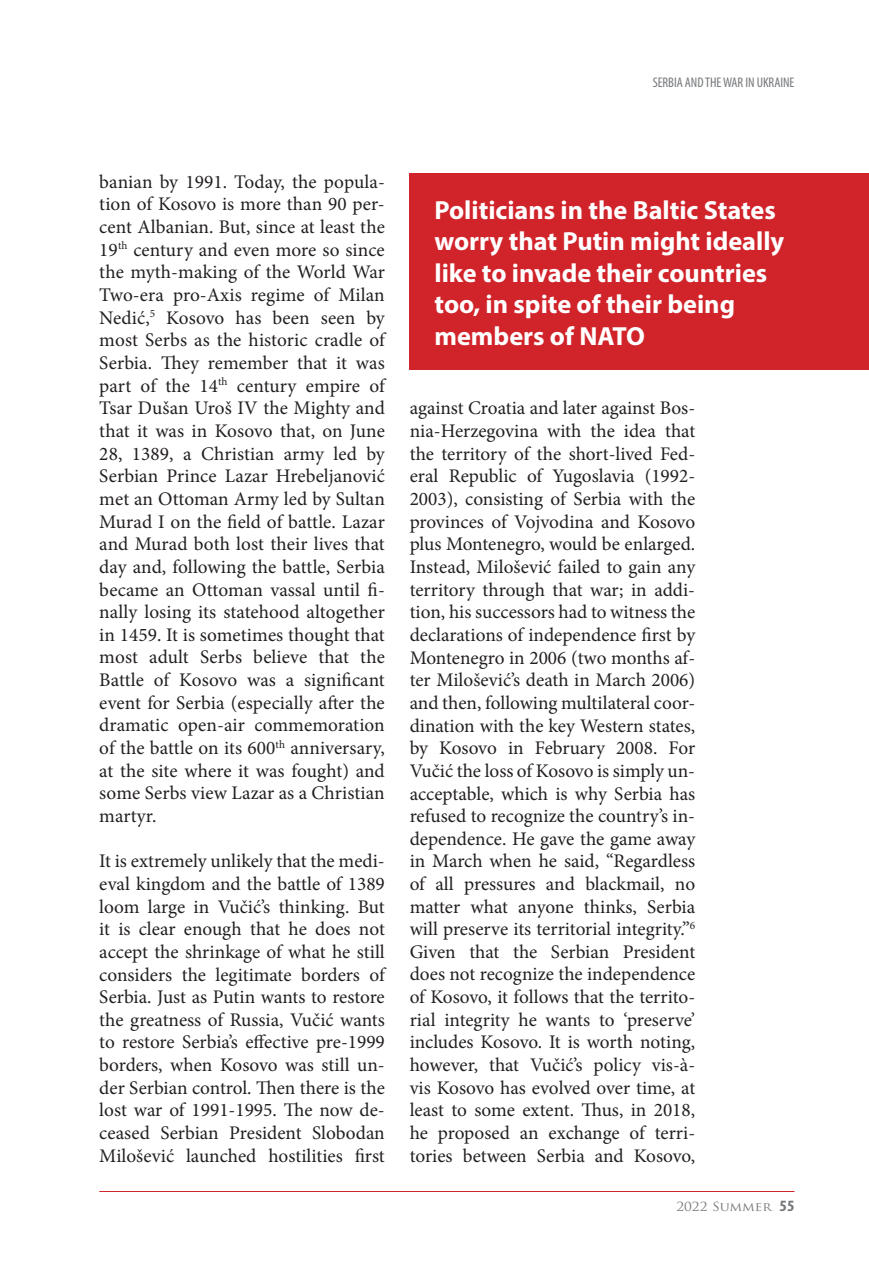
<style>
.page{position:relative;width:869px;height:1261px;background:#fff}
.page>*{position:absolute;margin:0;border:0;box-sizing:border-box;transform-origin:0 0}
.t1{font:700 26.25px/31.5px "Myriad Pro";color:#fff}
.t2{font:19.25px/22.6px "Minion Pro";color:#231f20;text-align:justify}
.t3{font:condensed 14px "Myriad Pro";letter-spacing:-.005em;color:#76787b}
.t4{font:12.25px "Trajan Pro";color:#76787b;scale:1.11 1}
.s1{font-family:"Myriad Pro";font-weight:700;font-stretch:condensed;font-size:15.75px}
</style>
<div class="page">
<hr style="left:99px;top:1190px;width:695px;height:1px;background:#d1232a">
<div style="left:409px;top:174px;width:459px;height:196px;background:#d1232a"></div>
<p class="t3" style="left:652px;top:74px;width:143px">SERBIA AND THE WAR IN UKRAINE</p>
<p class="t2" style="left:99px;top:170px;width:287px">banian by 1991. Today, the popula&shy;tion of Kosovo is more than 90 per&shy;cent Albanian. But, since at least the 19<sup>th</sup> century and even more so since the myth-making of the World War Two-era pro-Axis regime of Milan Nedić,<sup>5</sup> Kosovo has been seen by most Serbs as the historic cradle of Serbia. They remember that it was part of the 14<sup>th</sup> century empire of Tsar Dušan Uroš IV the Mighty and that it was in Kosovo that, on June 28, 1389, a Christian army led by Serbian Prince Lazar Hrebeljanović met an Ottoman Army led by Sultan Murad I on the field of battle. Lazar and Murad both lost their lives that day and, following the battle, Serbia became an Ottoman vassal until fi&shy;nally losing its statehood altogether in 1459. It is sometimes thought that most adult Serbs believe that the Battle of Kosovo was a significant event for Serbia (especially after the dramatic open-air commemoration of the battle on its 600<sup>th</sup> anniversary, at the site where it was fought) and some Serbs view Lazar as a Christian martyr.</p>
<p class="t2" style="left:99px;top:849px;width:287px">It is extremely unlikely that the medi&shy;eval kingdom and the battle of 1389 loom large in Vučić’s thinking. But it is clear enough that he does not accept the shrinkage of what he still considers the legitimate borders of Serbia. Just as Putin wants to restore the greatness of Russia, Vučić wants to restore Serbia’s effective pre-1999 borders, when Kosovo was still un&shy;der Serbian control. Then there is the lost war of 1991-1995. The now de&shy;ceased Serbian President Slobodan Milošević launched hostilities first</p>
<h1 class="t1" style="left:434px;top:193px;width:351px">Politicians in the Baltic States worry that Putin might ideally like to invade their countries too, in spite of their being members of NATO</h1>
<p class="t2" style="left:409px;top:397px;width:287px">against Croatia and later against Bos&shy;nia-Herzegovina with the idea that the territory of the short-lived Fed&shy;eral Republic of Yugoslavia (1992- 2003), consisting of Serbia with the provinces of Vojvodina and Kosovo plus Montenegro, would be enlarged.<br>Instead, Milošević failed to gain any territory through that war; in addi&shy;tion, his successors had to witness the declarations of independence first by Montenegro in 2006 (two months af&shy;ter Milošević’s death in March 2006) and then, following multilateral coor&shy;dination with the key Western states, by Kosovo in February 2008. For Vučić the loss of Kosovo is simply un&shy;acceptable, which is why Serbia has refused to recognize the country’s in&shy;dependence. He gave the game away in March when he said, “Regardless of all pressures and blackmail, no matter what anyone thinks, Serbia will preserve its territorial integrity.”<sup>6<br></sup>Given that the Serbian President does not recognize the independence of Kosovo, it follows that the territo&shy;rial integrity he wants to ‘preserve’ includes Kosovo. It is worth noting, however, that Vučić’s policy vis-à&shy;vis Kosovo has evolved over time, at least to some extent. Thus, in 2018, he proposed an exchange of terri&shy;tories between Serbia and Kosovo,</p>
<p class="t4" style="left:676px;top:1198px;width:108px">2022 SUMMER <span class="s1">55</span></p>
</div>
